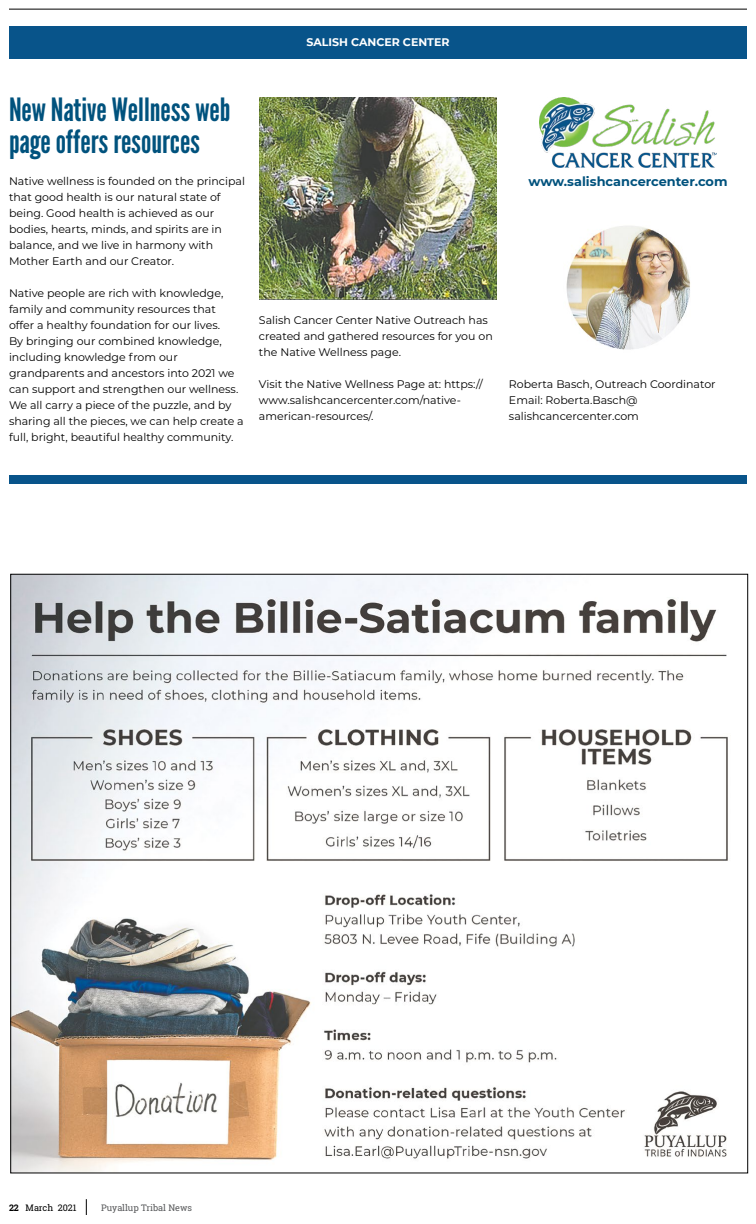
<style>
.page{position:relative;width:756px;height:1224px;background:#fff}
.page>*{position:absolute;margin:0;border:0;box-sizing:border-box;transform-origin:0 0}
.t1{font:32px/32px "League Gothic";color:#00527d}
.t2{font:700 12.9px "Montserrat";color:#00527d}
.t3{font:11px/16px "Montserrat";color:#000}
.t4{font:700 11px "Montserrat";color:#fff}
.t5{font:9px "Roboto Slab";color:#58595b}
.t6{font:9px "Roboto Slab";color:#000}
.s1{font-weight:700}
</style>
<div class="page">
<svg style="left:86px;top:1199px;width:1px;height:16px"></svg>
<hr style="left:9px;top:9px;width:738px;height:1px;background:#000">
<img style="left:12px;top:576px;width:716px;height:595px">
<div style="left:9px;top:26px;width:738px;height:33px;background:#08548a"></div>
<div style="left:9px;top:475px;width:738px;height:9px;background:#08548a"></div>
<img style="left:540px;top:97px;width:176px;height:70px">
<img style="left:566px;top:226px;width:124px;height:124px">
<img style="left:259px;top:97px;width:238px;height:203px">
<p class="t4" style="left:306px;top:34px;width:145px">SALISH CANCER CENTER</p>
<h1 class="t1" style="left:9px;top:93px;width:223px">New Native Wellness web page offers resources</h1>
<p class="t3" style="left:9px;top:172px;width:237px">Native wellness is founded on the principal that good health is our natural state of being. Good health is achieved as our bodies, hearts, minds, and spirits are in balance, and we live in harmony with Mother Earth and our Creator.</p>
<p class="t3" style="left:9px;top:284px;width:236px">Native people are rich with knowledge, family and community resources that offer a healthy foundation for our lives.<br>By bringing our combined knowledge, including knowledge from our grandparents and ancestors into 2021 we can support and strengthen our wellness.<br>We all carry a piece of the puzzle, and by sharing all the pieces, we can help create a full, bright, beautiful healthy community.</p>
<p class="t2" style="left:528px;top:172px;width:201px">www.salishcancercenter.com</p>
<p class="t3" style="left:259px;top:312px;width:235px">Salish Cancer Center Native Outreach has created and gathered resources for you on the Native Wellness page.</p>
<p class="t3" style="left:259px;top:376px;width:225px">Visit the Native Wellness Page at: https:// www.salishcancercenter.com/native&shy;american-resources/.</p>
<p class="t3" style="left:509px;top:376px;width:208px">Roberta Basch, Outreach Coordinator<br>Email: Roberta.Basch@ salishcancercenter.com</p>
<p class="t6" style="left:9px;top:1202px;width:69px"><span class="s1">22</span> March 2021</p>
<p class="t5" style="left:101px;top:1202px;width:92px">Puyallup Tribal News</p>
</div>
